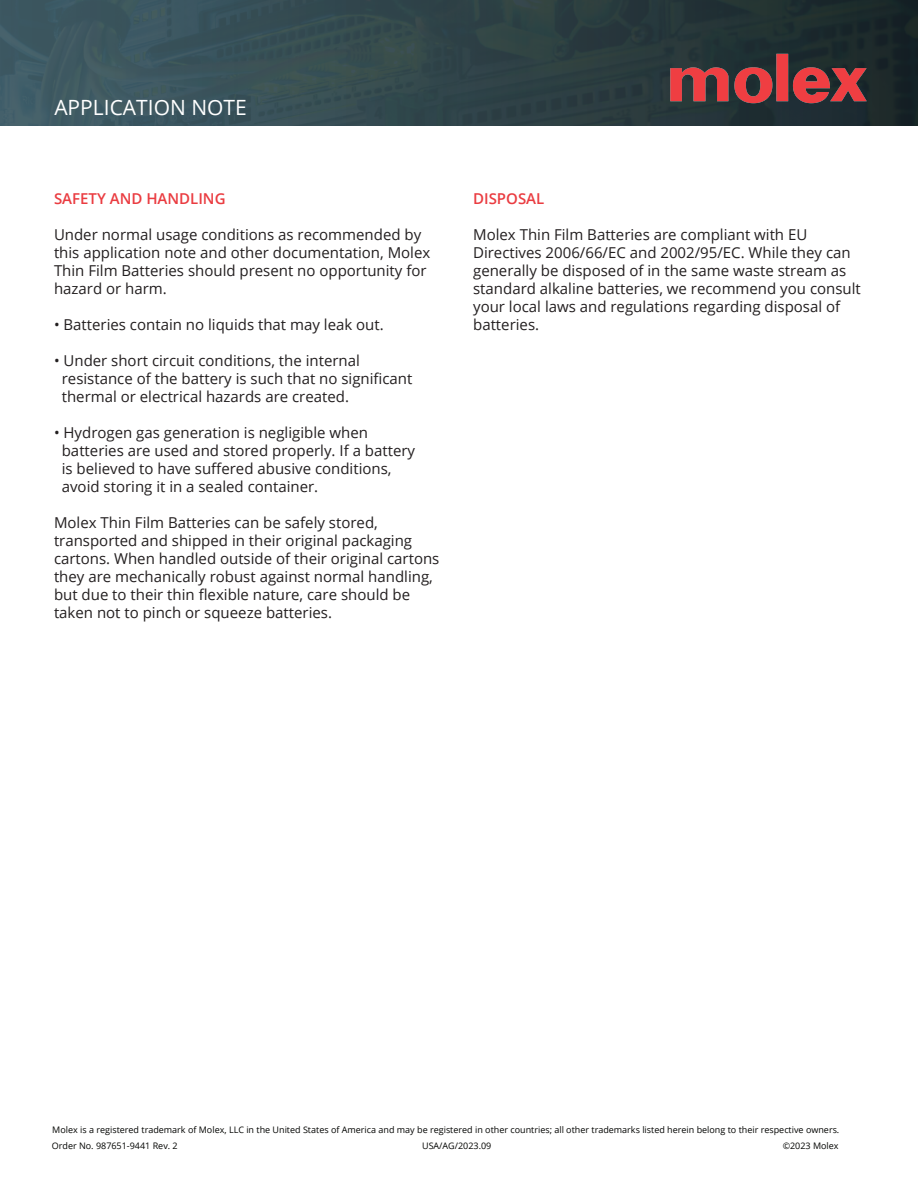
<style>
.page{position:relative;width:918px;height:1188px;background:#fff}
.page>*{position:absolute;margin:0;border:0;box-sizing:border-box;transform-origin:0 0}
.t1{font:21px "Open Sans";color:#fff}
.t2{font:15px/18px "Open Sans";color:#231f20}
.t3{font:600 15px "Open Sans";color:#ea3c41}
.t4{font:9px/16px "Open Sans";color:#040503}
</style>
<div class="page">
<div style="left:0;top:0;width:918px;height:125px;background:linear-gradient(to right,#446069,#1a2728)"></div>
<img style="left:663px;top:49px;width:211px;height:58px">
<h1 class="t1" style="left:54px;top:93px;width:194px">APPLICATION NOTE</h1>
<p class="t3" style="left:54px;top:189px;width:173px">SAFETY AND HANDLING</p>
<p class="t2" style="left:54px;top:226px;width:378px">Under normal usage conditions as recommended by this application note and other documentation, Molex Thin Film Batteries should present no opportunity for hazard or harm.</p>
<p class="t2" style="left:54px;top:316px;width:331px">• Batteries contain no liquids that may leak out.</p>
<p class="t2" style="left:62px;top:352px;width:352px;text-indent:-8px">• Under short circuit conditions, the internal resistance of the battery is such that no significant thermal or electrical hazards are created.</p>
<p class="t2" style="left:62px;top:424px;width:355px;text-indent:-8px">• Hydrogen gas generation is negligible when batteries are used and stored properly. If a battery is believed to have suffered abusive conditions, avoid storing it in a sealed container.</p>
<p class="t2" style="left:54px;top:514px;width:387px">Molex Thin Film Batteries can be safely stored, transported and shipped in their original packaging cartons. When handled outside of their original cartons they are mechanically robust against normal handling, but due to their thin flexible nature, care should be taken not to pinch or squeeze batteries.</p>
<p class="t3" style="left:473px;top:189px;width:73px">DISPOSAL</p>
<p class="t2" style="left:473px;top:226px;width:389px">Molex Thin Film Batteries are compliant with EU Directives 2006/66/EC and 2002/95/EC. While they can generally be disposed of in the same waste stream as standard alkaline batteries, we recommend you consult your local laws and regulations regarding disposal of batteries.</p>
<p class="t4" style="left:52px;top:1121px;width:789px">Molex is a registered trademark of Molex, LLC in the United States of America and may be registered in other countries; all other trademarks listed herein belong to their respective owners.<br>Order No. 987651-9441 Rev. 2</p>
<p class="t4" style="left:422px;top:1137px;width:71px">USA/AG/2023.09</p>
<p class="t4" style="left:783px;top:1137px;width:58px">©2023 Molex</p>
</div>
